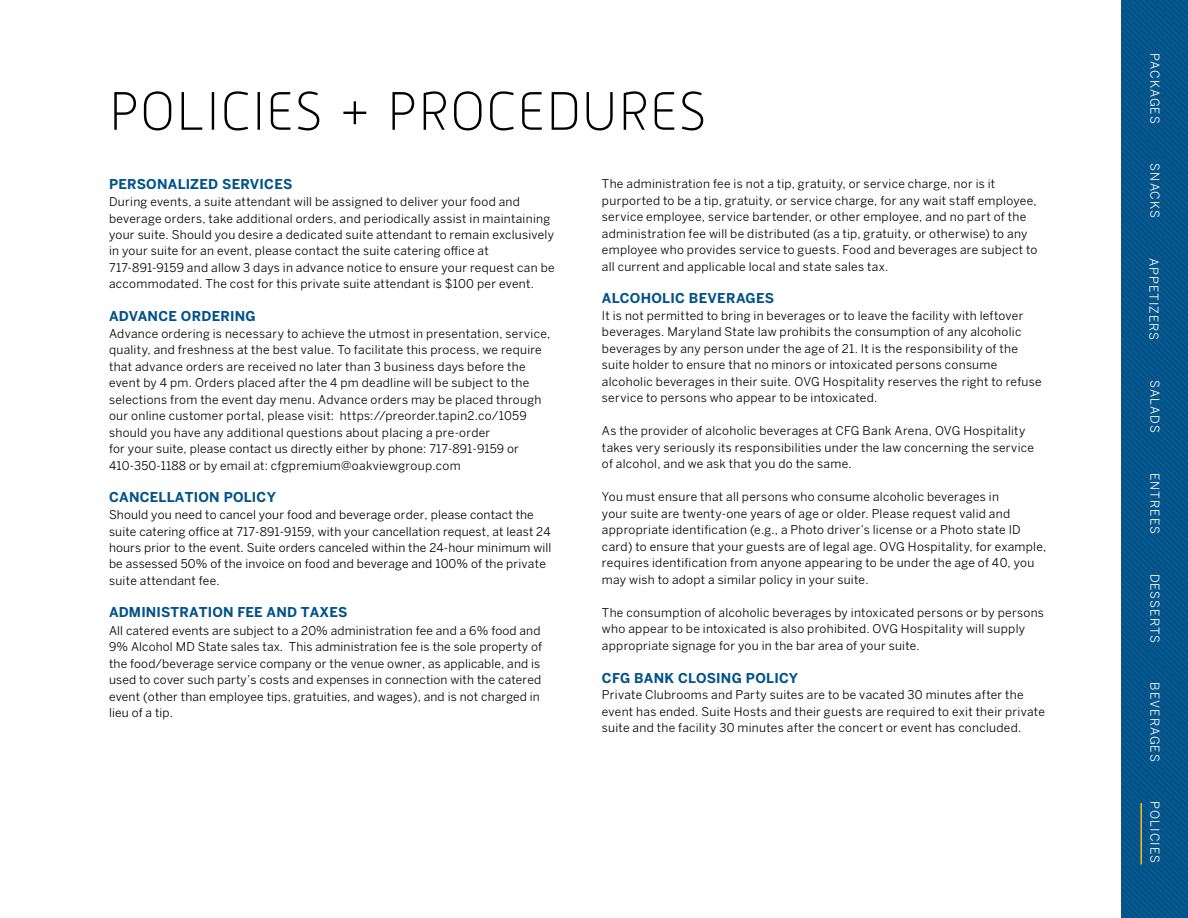
<style>
.page{position:relative;width:1188px;height:918px;background:#fff}
.page>*{position:absolute;margin:0;border:0;box-sizing:border-box;transform-origin:0 0}
.t1{font:100 54px "Alwyn New";letter-spacing:.01em;color:#000}
.t2{font:700 13.5px "Benton Sans";letter-spacing:.015em;color:#005289}
.t3{font:12.15px "Benton Sans";letter-spacing:.085em;color:#fff}
.t4{font:12.15px "Benton Sans";letter-spacing:.065em;color:#fff}
.t5{font:12px/16.5px "Benton Sans";letter-spacing:.02em;color:#000}
</style>
<div class="page">
<svg style="left:1121px;top:0;width:67px;height:918px;background:#04558b"></svg>
<hr style="left:1140px;top:803px;width:2px;height:62px;background:#ffbc1d">
<h1 class="t1" style="left:109px;top:82px;width:600px">POLICIES + PROCEDURES</h1>
<p class="t2" style="left:109px;top:176px;width:185px">PERSONALIZED SERVICES</p>
<p class="t5" style="left:109px;top:194px;width:447px">During events, a suite attendant will be assigned to deliver your food and beverage orders, take additional orders, and periodically assist in maintaining your suite. Should you desire a dedicated suite attendant to remain exclusively in your suite for an event, please contact the suite catering office at 717-891-9159 and allow 3 days in advance notice to ensure your request can be accommodated. The cost for this private suite attendant is $100 per event.</p>
<p class="t2" style="left:109px;top:308px;width:148px">ADVANCE ORDERING</p>
<p class="t5" style="left:109px;top:325px;width:443px">Advance ordering is necessary to achieve the utmost in presentation, service, quality, and freshness at the best value. To facilitate this process, we require that advance orders are received no later than 3 business days before the event by 4 pm. Orders placed after the 4 pm deadline will be subject to the selections from the event day menu. Advance orders may be placed through our online customer portal, please visit: https://preorder.tapin2.co/1059 should you have any additional questions about placing a pre-order<br>for your suite, please contact us directly either by phone: 717-891-9159 or 410-350-1188 or by email at: cfgpremium@oakviewgroup.com</p>
<p class="t2" style="left:109px;top:489px;width:168px">CANCELLATION POLICY</p>
<p class="t5" style="left:109px;top:507px;width:444px">Should you need to cancel your food and beverage order, please contact the suite catering office at 717-891-9159, with your cancellation request, at least 24 hours prior to the event. Suite orders canceled within the 24-hour minimum will be assessed 50% of the invoice on food and beverage and 100% of the private suite attendant fee.</p>
<p class="t2" style="left:109px;top:604px;width:240px">ADMINISTRATION FEE AND TAXES</p>
<p class="t5" style="left:109px;top:622px;width:435px">All catered events are subject to a 20% administration fee and a 6% food and 9% Alcohol MD State sales tax. This administration fee is the sole property of the food/beverage service company or the venue owner, as applicable, and is used to cover such party’s costs and expenses in connection with the catered event (other than employee tips, gratuities, and wages), and is not charged in lieu of a tip.</p>
<p class="t5" style="left:602px;top:175px;width:437px">The administration fee is not a tip, gratuity, or service charge, nor is it purported to be a tip, gratuity, or service charge, for any wait staff employee, service employee, service bartender, or other employee, and no part of the administration fee will be distributed (as a tip, gratuity, or otherwise) to any employee who provides service to guests. Food and beverages are subject to all current and applicable local and state sales tax.</p>
<p class="t2" style="left:602px;top:290px;width:174px">ALCOHOLIC BEVERAGES</p>
<p class="t5" style="left:602px;top:307px;width:441px">It is not permitted to bring in beverages or to leave the facility with leftover beverages. Maryland State law prohibits the consumption of any alcoholic beverages by any person under the age of 21. It is the responsibility of the suite holder to ensure that no minors or intoxicated persons consume alcoholic beverages in their suite. OVG Hospitality reserves the right to refuse service to persons who appear to be intoxicated.</p>
<p class="t5" style="left:602px;top:423px;width:434px">As the provider of alcoholic beverages at CFG Bank Arena, OVG Hospitality takes very seriously its responsibilities under the law concerning the service of alcohol, and we ask that you do the same.</p>
<p class="t5" style="left:602px;top:489px;width:446px">You must ensure that all persons who consume alcoholic beverages in<br>your suite are twenty-one years of age or older. Please request valid and appropriate identification (e.g., a Photo driver’s license or a Photo state ID card) to ensure that your guests are of legal age. OVG Hospitality, for example, requires identification from anyone appearing to be under the age of 40, you may wish to adopt a similar policy in your suite.</p>
<p class="t5" style="left:602px;top:604px;width:444px">The consumption of alcoholic beverages by intoxicated persons or by persons who appear to be intoxicated is also prohibited. OVG Hospitality will supply appropriate signage for you in the bar area of your suite.</p>
<p class="t2" style="left:602px;top:670px;width:198px">CFG BANK CLOSING POLICY</p>
<p class="t5" style="left:602px;top:686px;width:444px">Private Clubrooms and Party suites are to be vacated 30 minutes after the event has ended. Suite Hosts and their guests are required to exit their private suite and the facility 30 minutes after the concert or event has concluded.</p>
<p class="t4" style="left:1162px;top:53px;width:72px;rotate:90deg">PACKAGES</p>
<p class="t3" style="left:1162px;top:163px;width:56px;rotate:90deg">SNACKS</p>
<p class="t3" style="left:1161px;top:258px;width:84px;rotate:90deg">APPETIZERS</p>
<p class="t3" style="left:1162px;top:380px;width:54px;rotate:90deg">SALADS</p>
<p class="t3" style="left:1162px;top:473px;width:62px;rotate:90deg">ENTREES</p>
<p class="t3" style="left:1162px;top:574px;width:71px;rotate:90deg">DESSERTS</p>
<p class="t3" style="left:1162px;top:682px;width:81px;rotate:90deg">BEVERAGES</p>
<p class="t3" style="left:1162px;top:801px;width:63px;rotate:90deg">POLICIES</p>
</div>
